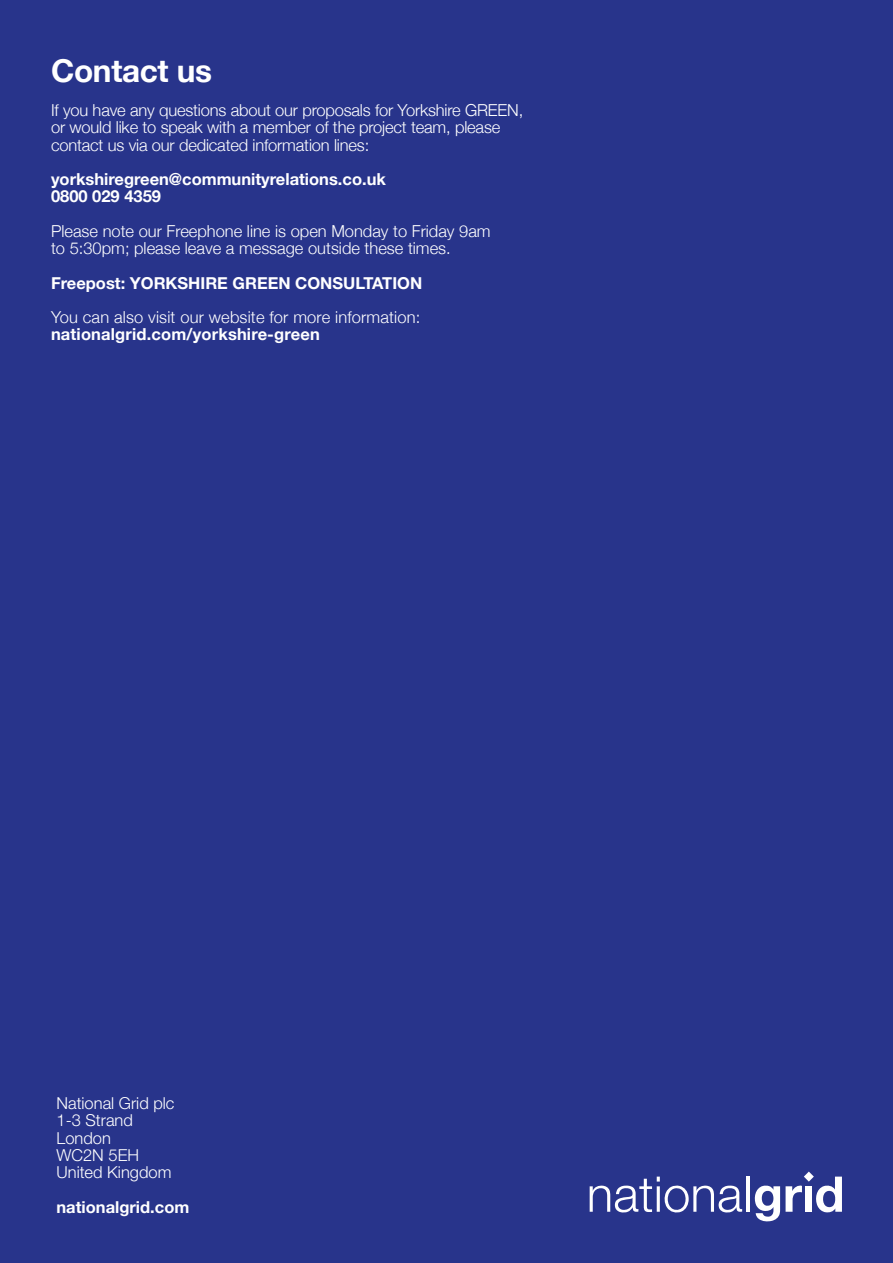
<style>
.page{position:relative;width:893px;height:1263px;background:#28348b}
.page>*{position:absolute;margin:0;border:0;box-sizing:border-box;transform-origin:0 0}
.t1{font:700 31.5px "Helvetica Neue";letter-spacing:-.01em;color:#fff}
.t2{font:300 16.5px/17.2px "Helvetica Neue";letter-spacing:-.01em;color:#fff}
.t3{font:700 16.5px/17.2px "Helvetica Neue";color:#fff}
.t4{font:700 16.5px "Helvetica Neue LT Std";color:#fff}
.t5{font:300 16.5px/17.2px "Helvetica Neue LT Std";color:#fff}
.t6{font:300 16.5px "Helvetica Neue";letter-spacing:.01em;color:#fff}
</style>
<div class="page">
<svg style="left:590px;top:1176px;width:152px;height:37px"></svg>
<hr style="left:747px;top:1176px;width:3px;height:36px;background:#fff">
<svg style="left:754px;top:1185px;width:26px;height:37px"></svg>
<svg style="left:786px;top:1171px;width:56px;height:42px"></svg>
<h1 class="t1" style="left:51px;top:46px;width:163px">Contact us</h1>
<p class="t2" style="left:51px;top:101px;width:474px">If you have any questions about our proposals for Yorkshire GREEN, or would like to speak with a member of the project team, please contact us via our dedicated information lines:</p>
<p class="t3" style="left:51px;top:171px;width:336px">yorkshiregreen@communityrelations.co.uk<br>0800 029 4359</p>
<p class="t2" style="left:51px;top:221px;width:441px">Please note our Freephone line is open Monday to Friday 9am to 5:30pm; please leave a message outside these times.</p>
<p class="t4" style="left:51px;top:273px;width:373px">Freepost: YORKSHIRE GREEN CONSULTATION</p>
<p class="t6" style="left:51px;top:304px;width:371px">You can also visit our website for more information:</p>
<p class="t3" style="left:51px;top:326px;width:270px">nationalgrid.com/yorkshire-green</p>
<p class="t5" style="left:57px;top:1094px;width:119px">National Grid plc<br>1-3 Strand<br>London<br>WC2N 5EH<br>United Kingdom</p>
<p class="t4" style="left:57px;top:1196px;width:134px">nationalgrid.com</p>
</div>
